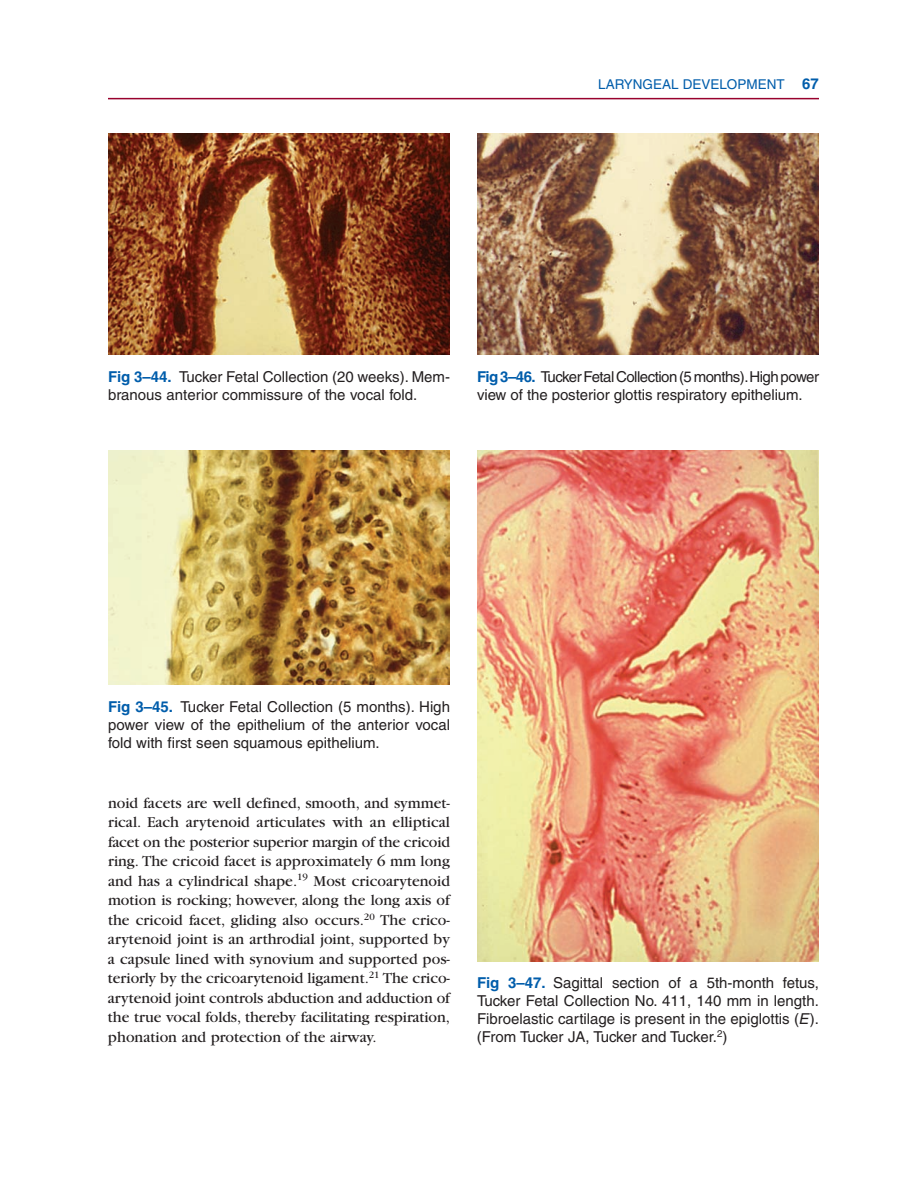
<style>
.page{position:relative;width:918px;height:1189px;background:#fff}
.page>*{position:absolute;margin:0;border:0;box-sizing:border-box;transform-origin:0 0}
.t1{font:15.75px/19.5px "Garamond";color:#231f20;text-align:justify}
.t2{font:15px/18px "Helvetica";color:#231f20}
.t3{font:13.5px "Helvetica";color:#015dab}
.s1{font-weight:700;font-size:15px}
.s2{font-weight:700;color:#015dab}
.s3{font-style:italic}
</style>
<div class="page">
<img style="left:108px;top:97px;width:711px;height:865px">
<p class="t3" style="left:598px;top:79px;width:222px">LARYNGEAL DEVELOPMENT <span class="s1">67</span></p>
<p class="t2" style="left:108px;top:368px;width:344px"><span class="s2">Fig 3–44.</span> Tucker Fetal Collection (20 weeks). Mem&shy;branous anterior commissure of the vocal fold.</p>
<p class="t2" style="left:477px;top:368px;width:343px"><span class="s2">Fig 3–46.</span> Tucker Fetal Collection (5 months).High power view of the posterior glottis respiratory epithelium.</p>
<p class="t2" style="left:108px;top:698px;width:344px;text-align:justify"><span class="s2">Fig 3–45.</span> Tucker Fetal Collection (5 months). High power view of the epithelium of the anterior vocal fold with first seen squamous epithelium.</p>
<p class="t1" style="left:108px;top:794px;width:344px">noid facets are well defined, smooth, and symmet&shy;rical. Each arytenoid articulates with an elliptical facet on the posterior superior margin of the cricoid ring. The cricoid facet is approximately 6 mm long and has a cylindrical shape.<sup>19</sup> Most cricoarytenoid motion is rocking; however, along the long axis of the cricoid facet, gliding also occurs.<sup>20</sup> The crico&shy;arytenoid joint is an arthrodial joint, supported by a capsule lined with synovium and supported pos&shy;teriorly by the cricoarytenoid ligament.<sup>21</sup> The crico&shy;arytenoid joint controls abduction and adduction of the true vocal folds, thereby facilitating respiration, phonation and protection of the airway.</p>
<p class="t2" style="left:477px;top:974px;width:344px;text-align:justify"><span class="s2">Fig 3–47.</span> Sagittal section of a 5th-month fetus, Tucker Fetal Collection No. 411, 140 mm in length.<br>Fibroelastic cartilage is present in the epiglottis (<span class="s3">E</span>). (From Tucker JA, Tucker and Tucker.<sup>2</sup>)</p>
</div>
